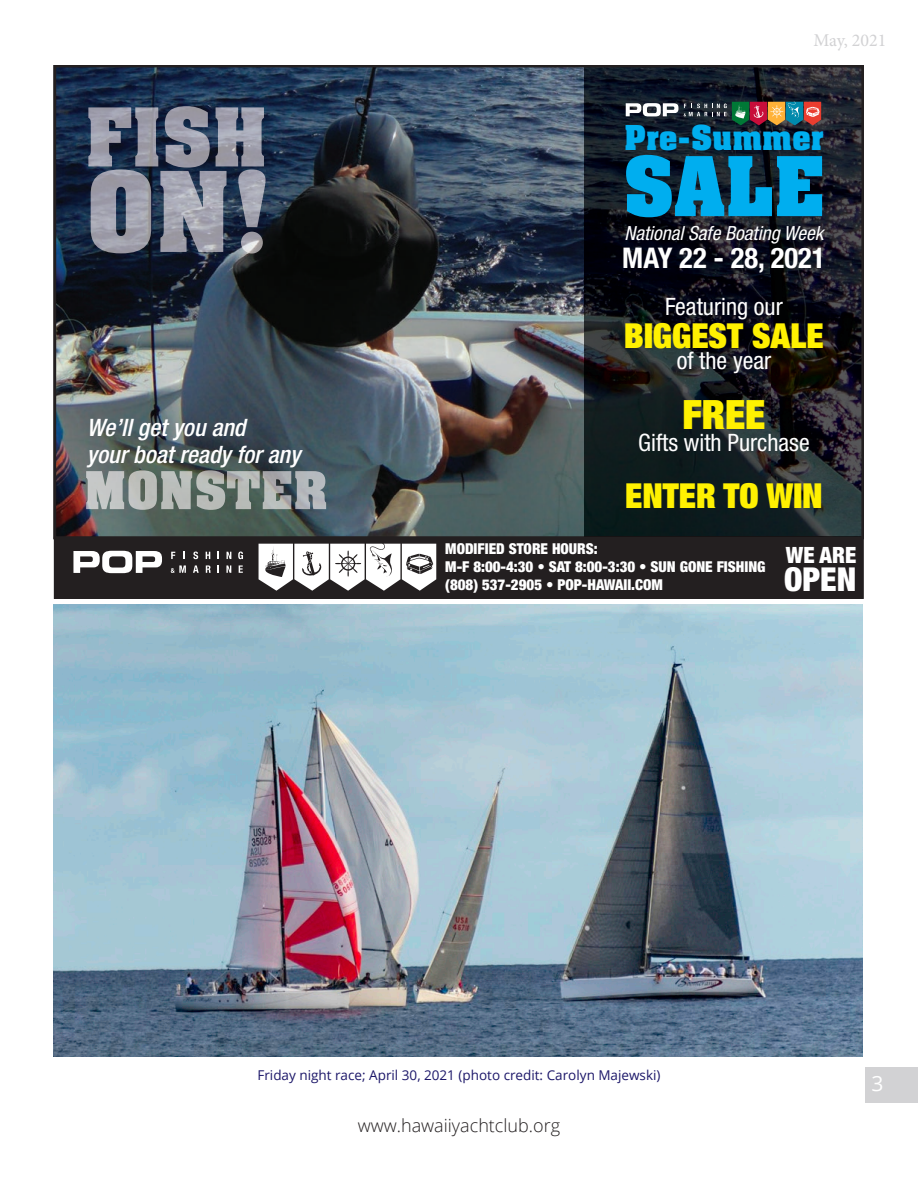
<style>
.page{position:relative;width:918px;height:1188px;background:#fff}
.page>*{position:absolute;margin:0;border:0;box-sizing:border-box;transform-origin:0 0}
.t1{font:700 90px "Neue Aachen Pro";color:#00aeef}
.t2{font:900 condensed 40.5px "Helvetica Neue LT Std";color:#fff101}
.t3{font:700 37.5px "Neue Aachen Pro";color:#00aeef}
.t4{font:900 condensed 34.5px "Helvetica Neue LT Std";color:#fff101}
.t5{font:900 condensed 33px "Helvetica Neue LT Std";color:#fff}
.t6{font:700 condensed 28.5px "Helvetica Neue LT Std";color:#fff}
.t7{font:condensed 24px "Helvetica Neue LT Std";color:#fff}
.t8{font:italic 500 condensed 24px/27px "Helvetica Neue LT Std";color:#fff}
.t9{font:900 condensed 22.5px "Helvetica Neue LT Std";color:#fff}
.t10{font:21px "Open Sans";color:#fff}
.t11{font:italic condensed 19.5px "Helvetica Neue LT Std";color:#fff}
.t12{font:300 18px "Open Sans";color:#231f20}
.t13{font:18px "Minion Pro";color:#d2d2d4}
.t14{font:900 condensed 15px/18px "Helvetica Neue LT Std";color:#fff}
.Table_Headings{font:13.5px "Open Sans";color:#1c1769}
.s1{font-family:"Helvetica Neue";font-size:27px}
</style>
<div class="page">
<div style="left:866px;top:1068px;width:52px;height:35px;background:#d2d2d4"></div>
<div style="left:54px;top:539px;width:810px;height:60px;background:#231f20"></div>
<svg style="left:73px;top:551px;width:89px;height:22px"></svg>
<svg style="left:171px;top:552px;width:4px;height:7px"></svg>
<svg style="left:183px;top:552px;width:2px;height:7px"></svg>
<svg style="left:193px;top:552px;width:5px;height:7px"></svg>
<svg style="left:206px;top:552px;width:4px;height:7px"></svg>
<svg style="left:227px;top:552px;width:4px;height:7px"></svg>
<svg style="left:238px;top:552px;width:5px;height:7px"></svg>
<svg style="left:171px;top:565px;width:15px;height:8px"></svg>
<svg style="left:193px;top:565px;width:6px;height:8px"></svg>
<svg style="left:206px;top:565px;width:5px;height:8px"></svg>
<svg style="left:226px;top:565px;width:5px;height:8px"></svg>
<svg style="left:239px;top:565px;width:4px;height:8px"></svg>
<svg style="left:259px;top:544px;width:177px;height:47px"></svg>
<img style="left:54px;top:66px;width:810px;height:473px">
<svg style="left:626px;top:103px;width:52px;height:13px"></svg>
<svg style="left:684px;top:102px;width:137px;height:23px;background:#685a52"></svg>
<img style="left:88px;top:106px;width:176px;height:62px">
<img style="left:91px;top:169px;width:175px;height:85px">
<img style="left:86px;top:470px;width:240px;height:40px">
<img style="left:53px;top:604px;width:810px;height:453px">
<p class="t8" style="left:87px;top:414px;width:215px">We’ll get you and<br>your boat ready for any</p>
<p class="t13" style="left:813px;top:29px;width:75px">May, 2021</p>
<p class="t3" style="left:624px;top:117px;width:201px">Pre-Summer</p>
<p class="t1" style="left:622px;top:137px;width:204px">SALE</p>
<p class="t11" style="left:625px;top:221px;width:200px">National Safe Boating Week</p>
<p class="t6" style="left:622px;top:241px;width:205px">MAY 22 - 28, 2021</p>
<p class="t7" style="left:665px;top:292px;width:119px">Featuring our</p>
<p class="t4" style="left:624px;top:313px;width:201px">BIGGEST SALE</p>
<p class="t7" style="left:677px;top:346px;width:96px">of the year</p>
<p class="t2" style="left:682px;top:388px;width:85px">FREE</p>
<p class="t7" style="left:638px;top:429px;width:173px">Gifts with Purchase</p>
<p class="t4" style="left:625px;top:474px;width:199px">ENTER TO WIN</p>
<p class="t14" style="left:445px;top:540px;width:322px">MODIFIED STORE HOURS:<br>M-F 8:00-4:30 • SAT 8:00-3:30 • SUN GONE FISHING (808) 537-2905 • POP-HAWAII.COM</p>
<p class="t9" style="left:786px;top:541px;width:72px">WE ARE</p>
<p class="t5" style="left:784px;top:559px;width:74px">OPEN</p>
<p class="Table_Headings" style="left:257px;top:1065px;width:405px">Friday night race; April 30, 2021 (photo credit: Carolyn Majewski)</p>
<p class="t12" style="left:358px;top:1113px;width:204px">www.hawaiiyachtclub.org</p>
<h3 class="t10" style="left:872px;top:1069px;width:18px">3<span class="s1">3</span></h3>
</div>
